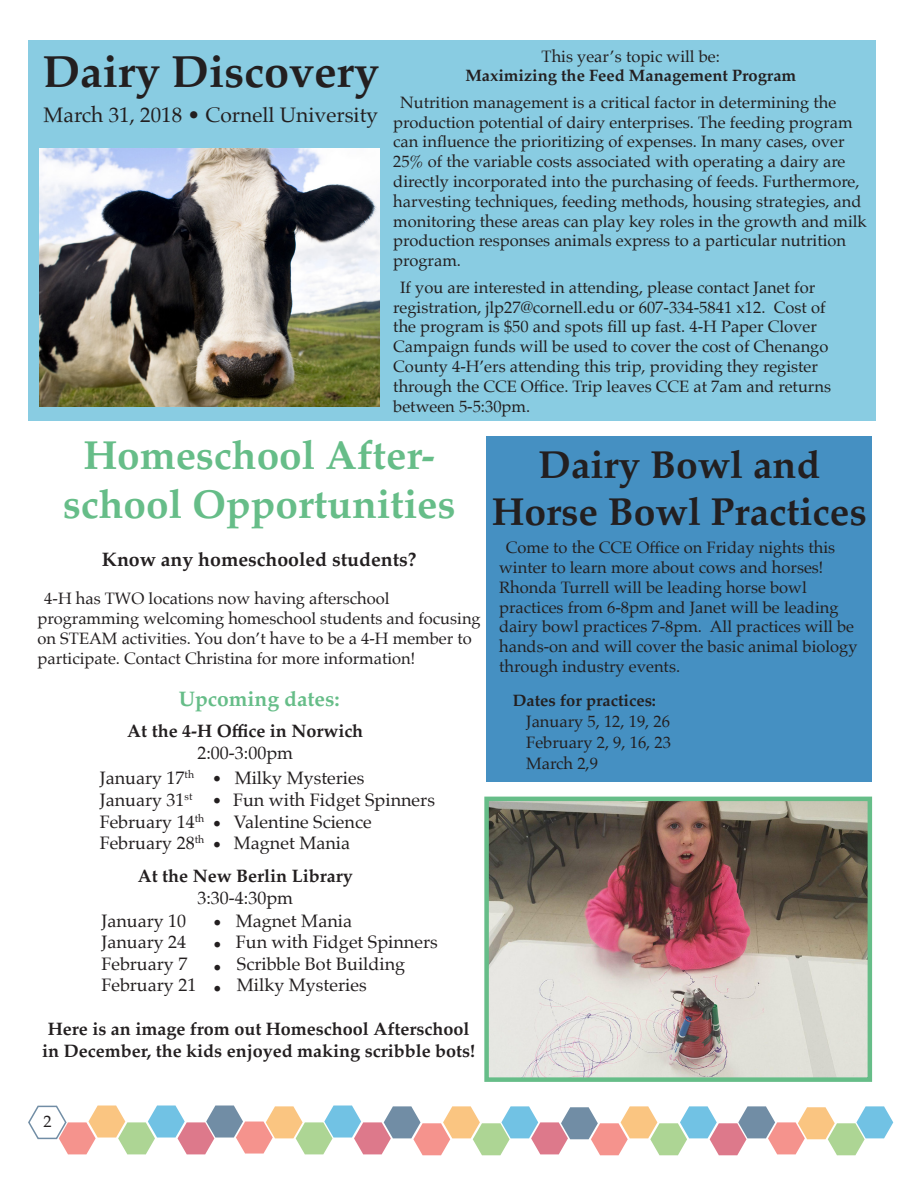
<style>
.page{position:relative;width:918px;height:1188px;background:#fff}
.page>*{position:absolute;margin:0;border:0;box-sizing:border-box;transform-origin:0 0}
.t1{font:700 45px "Palatino";color:#231f20}
.t2{font:700 40.5px/48.6px "Palatino";color:#66bd88;text-align:center}
.t3{font:700 39px/46.8px "Palatino";color:#231f20;text-align:center}
.t4{font:21px "Palatino";color:#231f20}
.t5{font:700 21px "Palatino";color:#66bd88}
.t6{font:700 19.65px "Palatino";color:#231f20}
.t7{font:700 19.5px "Palatino";color:#231f20}
.t8{font:18px "Palatino";color:#231f20}
.t9{font:700 18px/21.6px "Palatino";color:#231f20;text-align:center}
.t10{font:16.5px/19.8px "Palatino";color:#231f20}
.t11{font:700 16.5px/19.8px "Palatino";color:#231f20;text-align:center}
.s1{font-weight:400}
</style>
<div class="page">
<svg style="left:28px;top:1105px;width:865px;height:50px"></svg>
<div style="left:487px;top:436px;width:385px;height:345px;background:#4590c2"></div>
<div style="left:28px;top:41px;width:847px;height:380px;background:#89cce2"></div>
<img style="left:39px;top:149px;width:341px;height:257px">
<img style="left:489px;top:802px;width:378px;height:275px">
<div style="left:484px;top:797px;width:388px;height:285px;border:4px solid #66bd88"></div>
<p class="t1" style="left:43px;top:33px;width:338px">Dairy Discovery</p>
<p class="t4" style="left:44px;top:97px;width:336px">March 31, 2018 • Cornell University</p>
<p class="t11" style="left:465px;top:46px;width:332px"><span class="s1">This year’s topic will be:<br></span>Maximizing the Feed Management Program</p>
<p class="t10" style="left:393px;top:92px;width:475px;text-indent:7px">Nutrition management is a critical factor in determining the production potential of dairy enterprises. The feeding program can influence the prioritizing of expenses. In many cases, over 25% of the variable costs associated with operating a dairy are directly incorporated into the purchasing of feeds. Furthermore, harvesting techniques, feeding methods, housing strategies, and monitoring these areas can play key roles in the growth and milk production responses animals express to a particular nutrition program.</p>
<p class="t10" style="left:393px;top:277px;width:439px;text-indent:7px">If you are interested in attending, please contact Janet for registration, jlp27@cornell.edu or 607-334-5841 x12. Cost of the program is $50 and spots fill up fast. 4-H Paper Clover Campaign funds will be used to cover the cost of Chenango County 4-H’ers attending this trip, providing they register through the CCE Office. Trip leaves CCE at 7am and returns between 5-5:30pm.</p>
<p class="t2" style="left:63px;top:430px;width:394px">Homeschool After&shy;school Opportunities</p>
<p class="t7" style="left:102px;top:543px;width:316px">Know any homeschooled students?</p>
<p class="t10" style="left:38px;top:589px;width:445px;text-indent:7px">4-H has TWO locations now having afterschool programming welcoming homeschool students and focusing on STEAM activities. You don’t have to be a 4-H member to participate. Contact Christina for more information!</p>
<p class="t5" style="left:179px;top:681px;width:162px">Upcoming dates:</p>
<p class="t9" style="left:127px;top:720px;width:238px">At the 4-H Office in Norwich</p>
<p class="t8" style="left:197px;top:738px;width:97px">2:00-3:00pm</p>
<p class="t8" style="left:100px;top:763px;width:96px">January 17<sup>th</sup></p>
<p class="t8" style="left:235px;top:763px;width:131px">Milky Mysteries</p>
<p class="t8" style="left:100px;top:785px;width:94px">January 31<sup>st</sup></p>
<p class="t8" style="left:233px;top:785px;width:203px">Fun with Fidget Spinners</p>
<p class="t8" style="left:100px;top:806px;width:106px">February 14<sup>th</sup></p>
<p class="t8" style="left:234px;top:806px;width:139px">Valentine Science</p>
<p class="t8" style="left:100px;top:828px;width:106px">February 28<sup>th</sup></p>
<p class="t8" style="left:234px;top:828px;width:118px">Magnet Mania</p>
<p class="t6" style="left:211px;top:762px;width:13px">•</p>
<p class="t6" style="left:211px;top:784px;width:13px">•</p>
<p class="t6" style="left:211px;top:807px;width:13px">•</p>
<p class="t6" style="left:211px;top:828px;width:13px">•</p>
<p class="t9" style="left:138px;top:865px;width:216px">At the New Berlin Library</p>
<p class="t8" style="left:197px;top:882px;width:97px">3:30-4:30pm</p>
<p class="t8" style="left:101px;top:905px;width:86px">January 10</p>
<p class="t8" style="left:236px;top:905px;width:118px">Magnet Mania</p>
<p class="t8" style="left:101px;top:927px;width:86px">January 24</p>
<p class="t8" style="left:236px;top:927px;width:203px">Fun with Fidget Spinners</p>
<p class="t8" style="left:101px;top:949px;width:88px">February 7</p>
<p class="t8" style="left:237px;top:949px;width:170px">Scribble Bot Building</p>
<p class="t8" style="left:101px;top:970px;width:97px">February 21</p>
<p class="t8" style="left:237px;top:970px;width:131px">Milky Mysteries</p>
<p class="t6" style="left:211px;top:907px;width:13px">•</p>
<p class="t6" style="left:211px;top:929px;width:13px">•</p>
<p class="t6" style="left:211px;top:952px;width:13px">•</p>
<p class="t6" style="left:211px;top:973px;width:13px">•</p>
<p class="t9" style="left:42px;top:1018px;width:434px">Here is an image from out Homeschool Afterschool in December, the kids enjoyed making scribble bots!</p>
<p class="t3" style="left:492px;top:441px;width:376px">Dairy Bowl and<br>Horse Bowl Practices</p>
<p class="t10" style="left:499px;top:538px;width:360px;text-indent:7px">Come to the CCE Office on Friday nights this winter to learn more about cows and horses!<br>Rhonda Turrell will be leading horse bowl practices from 6-8pm and Janet will be leading dairy bowl practices 7-8pm. All practices will be hands-on and will cover the basic animal biology through industry events.</p>
<p class="t11" style="left:513px;top:691px;width:145px">Dates for practices:</p>
<p class="t10" style="left:526px;top:712px;width:145px">January 5, 12, 19, 26</p>
<p class="t10" style="left:526px;top:733px;width:146px">February 2, 9, 16, 23</p>
<p class="t10" style="left:526px;top:754px;width:73px">March 2,9</p>
<p class="t10" style="left:43px;top:1111px;width:10px">2</p>
</div>
